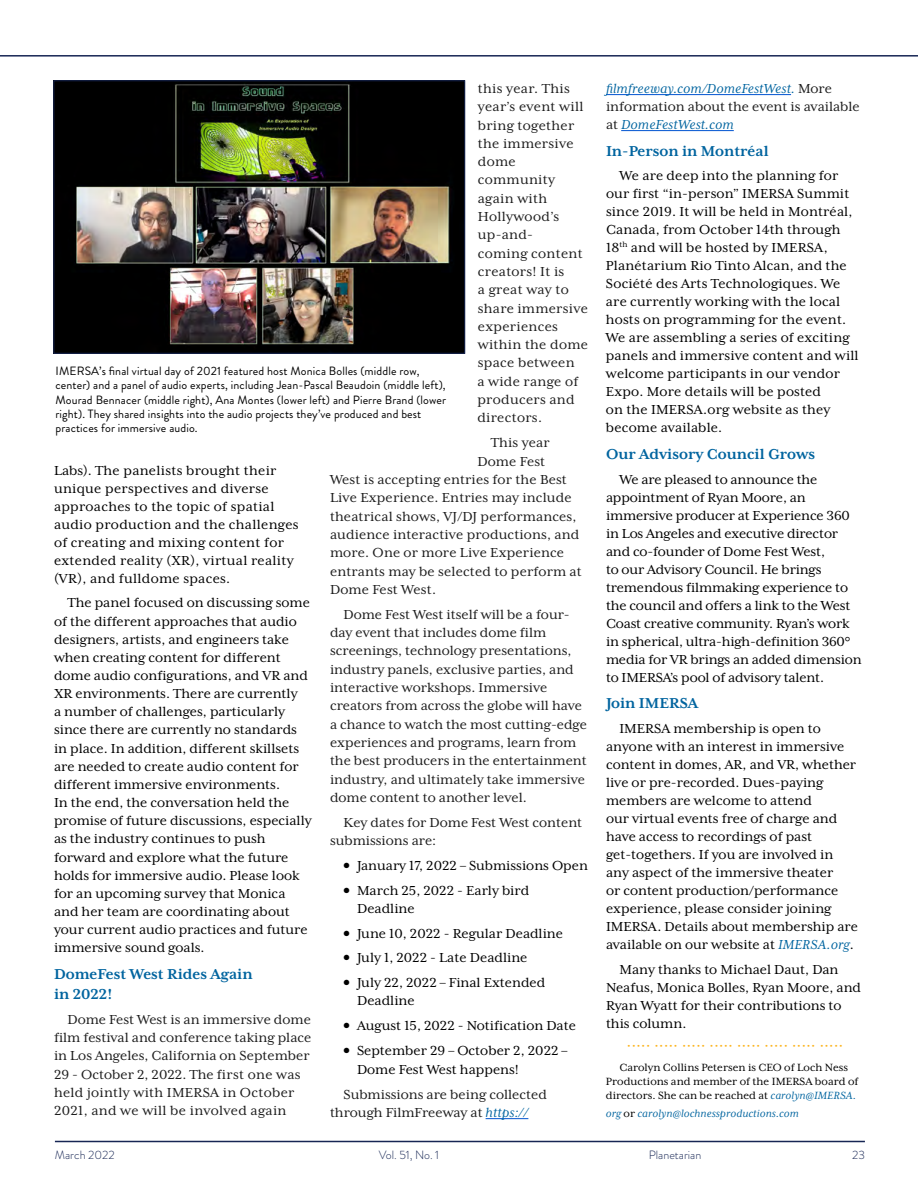
<style>
.page{position:relative;width:918px;height:1188px;background:#fff}
.page>*{position:absolute;margin:0;border:0;box-sizing:border-box;transform-origin:0 0}
.t1{font:700 16.5px/19.8px "Mrs Eaves XL Serif OT";color:#00649f}
.t2{font:15px/18px "Mrs Eaves XL Serif OT";color:#000}
.t3{font:15px/18.3px "Mrs Eaves XL Serif OT";color:#1d1d1d}
.t4{font:15px/18.3px "Mrs Eaves XL Serif OT";letter-spacing:.02em;color:#1d1d1d}
.t5{font:15px/18px "Mrs Eaves XL Serif OT";letter-spacing:.02em;color:#000}
.t6{font:italic 15px/18px "Mrs Eaves XL Serif OT";letter-spacing:.01em;color:#00649f}
.t7{font:12px/14.4px "Brandon Grotesque";letter-spacing:.01em;color:#000}
.t8{font:12px/14.4px "Mrs Eaves XL Serif OT";color:#000;text-align:center}
.t9{font:800 12px "Mrs Eaves XL Serif OT";color:#fcb31c}
.t10{font:italic 12px "Mrs Eaves XL Serif OT";letter-spacing:.01em;color:#00649f}
.t11{font:300 12px "Brandon Grotesque";color:#172654}
.s1{font-family:"Stone Serif";font-weight:500}
.s2{font-style:italic;color:#00649f}
.s3{font-style:normal;color:#1d1d1d}
.s4{font-style:normal;color:#000}
</style>
<div class="page">
<hr style="left:55px;top:1141px;width:810px;height:1px;background:#172654">
<hr style="left:0;top:55px;width:918px;height:2px;background:#172654">
<hr style="left:486px;top:1118px;width:42px;height:1px;background:#0054d1">
<hr style="left:606px;top:94px;width:185px;height:1px;background:#0054d1">
<hr style="left:621px;top:130px;width:113px;height:1px;background:#0054d1">
<img style="left:56px;top:83px;width:407px;height:268px">
<div style="left:54px;top:81px;width:411px;height:272px;border:1px solid #172654"></div>
<p class="t4" style="left:477px;top:79px;width:112px">this year. This year’s event will bring together the immersive dome community again with<br>Hollywood’s up-and-<br>coming content creators! It is<br>a great way to share immersive experiences within the dome space between<br>a wide range of producers and directors.</p>
<p class="t3" style="left:491px;top:434px;width:60px">This year</p>
<p class="t3" style="left:477px;top:452px;width:69px">Dome Fest</p>
<p class="t3" style="left:330px;top:471px;width:238px">West is accepting entries for the Best</p>
<p class="t3" style="left:330px;top:489px;width:243px">Live Experience. Entries may include</p>
<p class="t3" style="left:330px;top:507px;width:248px">theatrical shows, VJ/DJ performances,</p>
<p class="t3" style="left:330px;top:525px;width:251px">audience interactive productions, and</p>
<p class="t3" style="left:330px;top:544px;width:236px">more. One or more Live Experience</p>
<p class="t3" style="left:330px;top:562px;width:253px">entrants may be selected to perform at</p>
<p class="t3" style="left:330px;top:580px;width:108px">Dome Fest West.</p>
<p class="t3" style="left:330px;top:605px;width:259px;text-indent:14px">Dome Fest West itself will be a four&shy;day event that includes dome film screenings, technology presentations, industry panels, exclusive parties, and interactive workshops. Immersive creators from across the globe will have a chance to watch the most cutting-edge experiences and programs, learn from the best producers in the entertainment industry, and ultimately take immersive dome content to another level.</p>
<p class="t3" style="left:330px;top:813px;width:254px;text-indent:14px">Key dates for Dome Fest West content submissions are:</p>
<p class="t2" style="left:344px;top:857px;width:246px"><span class="s1">•</span> January 17, 2022 – Submissions Open</p>
<p class="t2" style="left:357px;top:881px;width:174px;text-indent:-14px"><span class="s1">•</span> March 25, 2022 - Early bird<br>Deadline</p>
<p class="t2" style="left:344px;top:924px;width:221px"><span class="s1">•</span> June 10, 2022 - Regular Deadline</p>
<p class="t2" style="left:344px;top:949px;width:185px"><span class="s1">•</span> July 1, 2022 - Late Deadline</p>
<p class="t2" style="left:357px;top:974px;width:190px;text-indent:-14px"><span class="s1">•</span> July 22, 2022 – Final Extended<br>Deadline</p>
<p class="t2" style="left:344px;top:1016px;width:234px"><span class="s1">•</span> August 15, 2022 - Notification Date</p>
<p class="t2" style="left:357px;top:1040px;width:212px;line-height:19.8px;text-indent:-14px"><span class="s1">•</span> September 29 – October 2, 2022 –<br>Dome Fest West happens!</p>
<p class="t3" style="left:330px;top:1086px;width:218px;text-indent:14px">Submissions are being collected through FilmFreeway at <span class="s2">https://</span></p>
<p class="t7" style="left:56px;top:364px;width:392px">IMERSA’s final virtual day of 2021 featured host Monica Bolles (middle row, center) and a panel of audio experts, including Jean-Pascal Beaudoin (middle left), Mourad Bennacer (middle right), Ana Montes (lower left) and Pierre Brand (lower right). They shared insights into the audio projects they’ve produced and best practices for immersive audio.</p>
<p class="t5" style="left:54px;top:461px;width:246px">Labs). The panelists brought their unique perspectives and diverse approaches to the topic of spatial audio production and the challenges of creating and mixing content for extended reality (XR), virtual reality (VR), and fulldome spaces.</p>
<p class="t2" style="left:54px;top:594px;width:259px;text-indent:14px">The panel focused on discussing some of the different approaches that audio designers, artists, and engineers take when creating content for different dome audio configurations, and VR and XR environments. There are currently<br>a number of challenges, particularly since there are currently no standards in place. In addition, different skillsets are needed to create audio content for different immersive environments.<br>In the end, the conversation held the promise of future discussions, especially as the industry continues to push forward and explore what the future holds for immersive audio. Please look for an upcoming survey that Monica and her team are coordinating about your current audio practices and future immersive sound goals.</p>
<p class="t1" style="left:54px;top:964px;width:200px">DomeFest West Rides Again in 2022!</p>
<p class="t3" style="left:54px;top:1010px;width:259px;text-indent:14px">Dome Fest West is an immersive dome film festival and conference taking place in Los Angeles, California on September 29 - October 2, 2022. The first one was held jointly with IMERSA in October 2021, and we will be involved again</p>
<p class="t6" style="left:606px;top:80px;width:255px">filmfreeway.com/DomeFestWest. <span class="s3">More information about the event is available at</span> DomeFestWest.com</p>
<p class="t1" style="left:606px;top:141px;width:164px">In-Person in Montréal</p>
<p class="t2" style="left:606px;top:167px;width:254px;text-indent:14px">We are deep into the planning for our first “in-person” IMERSA Summit since 2019. It will be held in Montréal, Canada, from October 14th through 18<sup>th</sup> and will be hosted by IMERSA, Planétarium Rio Tinto Alcan, and the Société des Arts Technologiques. We are currently working with the local hosts on programming for the event.<br>We are assembling a series of exciting panels and immersive content and will welcome participants in our vendor Expo. More details will be posted<br>on the IMERSA.org website as they become available.</p>
<p class="t1" style="left:606px;top:444px;width:211px">Our Advisory Council Grows</p>
<p class="t2" style="left:606px;top:470px;width:257px;text-indent:14px">We are pleased to announce the appointment of Ryan Moore, an immersive producer at Experience 360 in Los Angeles and executive director and co-founder of Dome Fest West,<br>to our Advisory Council. He brings tremendous filmmaking experience to the council and offers a link to the West Coast creative community. Ryan’s work in spherical, ultra-high-definition 360° media for VR brings an added dimension to IMERSA’s pool of advisory talent.</p>
<p class="t1" style="left:606px;top:693px;width:94px">Join IMERSA</p>
<p class="t2" style="left:606px;top:720px;width:253px;text-indent:14px">IMERSA membership is open to anyone with an interest in immersive content in domes, AR, and VR, whether live or pre-recorded. Dues-paying members are welcome to attend<br>our virtual events free of charge and have access to recordings of past get-togethers. If you are involved in any aspect of the immersive theater<br>or content production/performance experience, please consider joining IMERSA. Details about membership are available on our website at <span class="s2">IMERSA.org</span>.</p>
<p class="t2" style="left:606px;top:960px;width:257px;text-indent:14px">Many thanks to Michael Daut, Dan<br>Neafus, Monica Bolles, Ryan Moore, and<br>Ryan Wyatt for their contributions to this column.</p>
<p class="t9" style="left:627px;top:1039px;width:217px">····· ····· ····· ····· ····· ····· ····· ·····</p>
<p class="t8" style="left:606px;top:1060px;width:254px">Carolyn Collins Petersen is CEO of Loch Ness<br>Productions and member of the IMERSA board of directors. She can be reached at <span class="s2">carolyn@IMERSA.</span></p>
<p class="t10" style="left:606px;top:1107px;width:194px">org <span class="s4">or</span> carolyn@lochnessproductions.com</p>
<p class="t11" style="left:55px;top:1147px;width:61px">March 2022</p>
<p class="t11" style="left:379px;top:1147px;width:62px">Vol. 51, No. 1</p>
<p class="t11" style="left:649px;top:1147px;width:54px">Planetarian</p>
<p class="t11" style="left:852px;top:1147px;width:14px">23</p>
</div>
